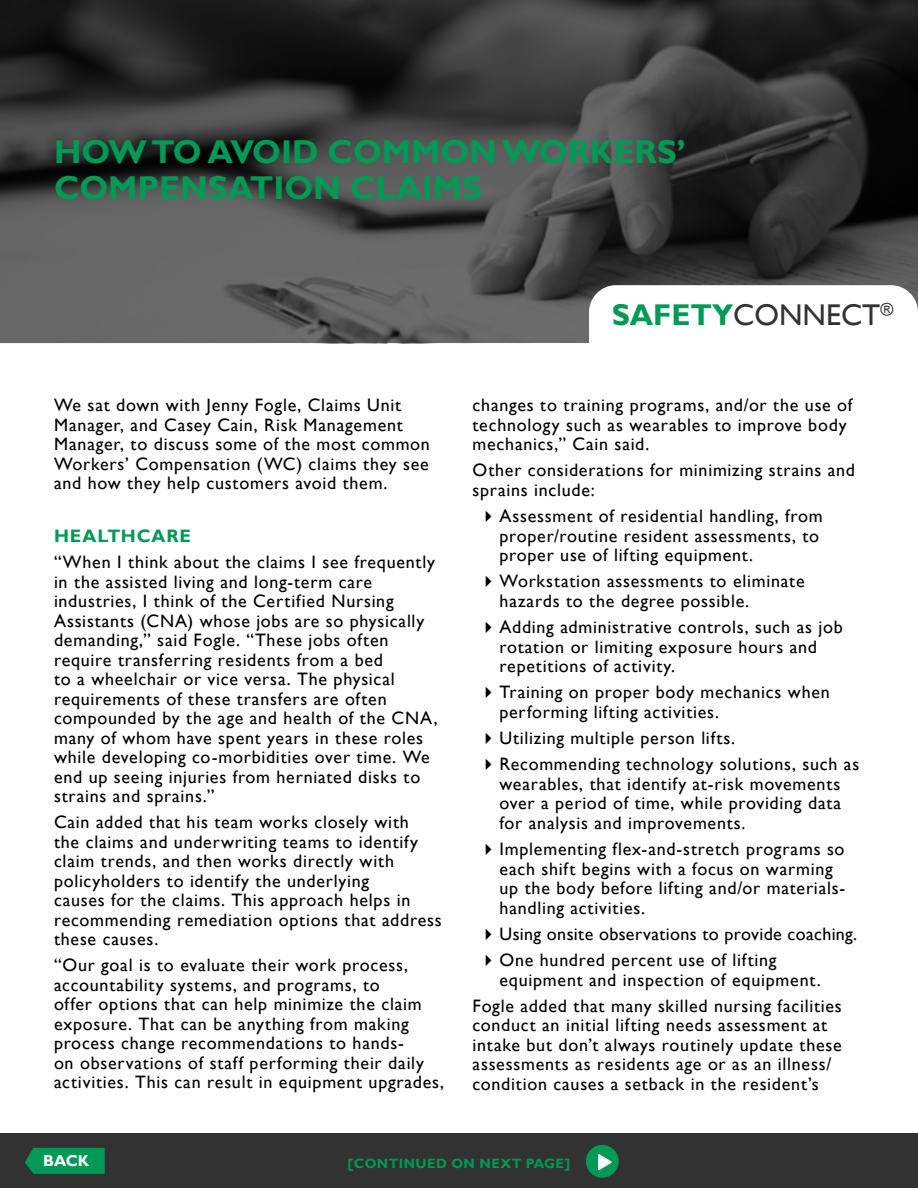
<style>
.page{position:relative;width:918px;height:1188px;background:#fff}
.page>*{position:absolute;margin:0;border:0;box-sizing:border-box;transform-origin:0 0}
.t1{font:700 33px/36px "Gill Sans";color:#009956}
.t2{font:30px "Gill Sans";color:#323232}
.t3{font:18px/19.5px "Gill Sans";letter-spacing:.04em;color:#000}
.t4{font:700 18px "Gill Sans";letter-spacing:.045em;color:#009956}
.t5{font:700 15.75px "Gill Sans";color:#fff}
.t6{font:700 13.5px "Gill Sans";letter-spacing:.03em;color:#009956}
.s1{font-weight:700;color:#009956}
</style>
<div class="page">
<svg style="left:0;top:0;width:918px;height:343px;background:#3f3f3f"></svg>
<svg style="left:589px;top:285px;width:329px;height:58px"></svg>
<div style="left:0;top:1133px;width:918px;height:55px;background:#323232"></div>
<svg style="left:25px;top:1148px;width:80px;height:26px;background:#029253"></svg>
<div style="left:586px;top:1145px;width:33px;height:33px;background:#009956;border-radius:50%"></div>
<svg style="left:598px;top:1154px;width:14px;height:16px"></svg>
<h1 class="t1" style="left:54px;top:136px;width:633px">HOW TO AVOID COMMON WORKERS’<br>COMPENSATION CLAIMS</h1>
<p class="t3" style="left:54px;top:397px;width:377px">We sat down with Jenny Fogle, Claims Unit Manager, and Casey Cain, Risk Management Manager, to discuss some of the most common Workers’ Compensation (WC) claims they see and how they help customers avoid them.</p>
<p class="t4" style="left:54px;top:528px;width:138px">HEALTHCARE</p>
<p class="t3" style="left:54px;top:554px;width:385px">“When I think about the claims I see frequently in the assisted living and long-term care industries, I think of the Certified Nursing Assistants (CNA) whose jobs are so physically demanding,” said Fogle. “These jobs often require transferring residents from a bed<br>to a wheelchair or vice versa. The physical requirements of these transfers are often compounded by the age and health of the CNA, many of whom have spent years in these roles while developing co-morbidities over time. We end up seeing injuries from herniated disks to strains and sprains.”</p>
<p class="t3" style="left:54px;top:814px;width:389px">Cain added that his team works closely with<br>the claims and underwriting teams to identify claim trends, and then works directly with policyholders to identify the underlying<br>causes for the claims. This approach helps in recommending remediation options that address these causes.</p>
<p class="t3" style="left:54px;top:957px;width:392px">“Our goal is to evaluate their work process, accountability systems, and programs, to<br>offer options that can help minimize the claim exposure. That can be anything from making process change recommendations to hands-<br>on observations of staff performing their daily activities. This can result in equipment upgrades,</p>
<h2 class="t2" style="left:612px;top:303px;width:283px"><span class="s1">SAFETY</span>CONNECT<sup>®</sup></h2>
<p class="t3" style="left:472px;top:397px;width:381px">changes to training programs, and/or the use of technology such as wearables to improve body mechanics,” Cain said.</p>
<p class="t3" style="left:472px;top:462px;width:384px">Other considerations for minimizing strains and sprains include:</p>
<p class="t3" style="left:500px;top:508px;width:325px">Assessment of residential handling, from proper/routine resident assessments, to proper use of lifting equipment.</p>
<p class="t3" style="left:499px;top:573px;width:307px">Workstation assessments to eliminate hazards to the degree possible.</p>
<p class="t3" style="left:499px;top:619px;width:345px">Adding administrative controls, such as job rotation or limiting exposure hours and repetitions of activity.</p>
<p class="t3" style="left:499px;top:684px;width:332px">Training on proper body mechanics when performing lifting activities.</p>
<p class="t3" style="left:499px;top:726px;width:361px;line-height:26.2px">Utilizing multiple person lifts.<br>Recommending technology solutions, such as</p>
<p class="t3" style="left:499px;top:775px;width:343px;text-align:justify">wearables, that identify at-risk movements over a period of time, while providing data for analysis and improvements.</p>
<p class="t3" style="left:499px;top:841px;width:347px">Implementing flex-and-stretch programs so each shift begins with a focus on warming up the body before lifting and/or materials&shy;handling activities.</p>
<p class="t3" style="left:499px;top:922px;width:359px;line-height:26.2px">Using onsite observations to provide coaching.<br>One hundred percent use of lifting</p>
<p class="t3" style="left:472px;top:968px;width:371px;line-height:26.2px;text-align:center">equipment and inspection of equipment.<br>Fogle added that many skilled nursing facilities</p>
<p class="t3" style="left:472px;top:1017px;width:371px">conduct an initial lifting needs assessment at intake but don’t always routinely update these assessments as residents age or as an illness/ condition causes a setback in the resident’s</p>
<p class="t5" style="left:43px;top:1154px;width:48px">BACK</p>
<p class="t6" style="left:348px;top:1157px;width:224px">[CONTINUED ON NEXT PAGE]</p>
</div>
